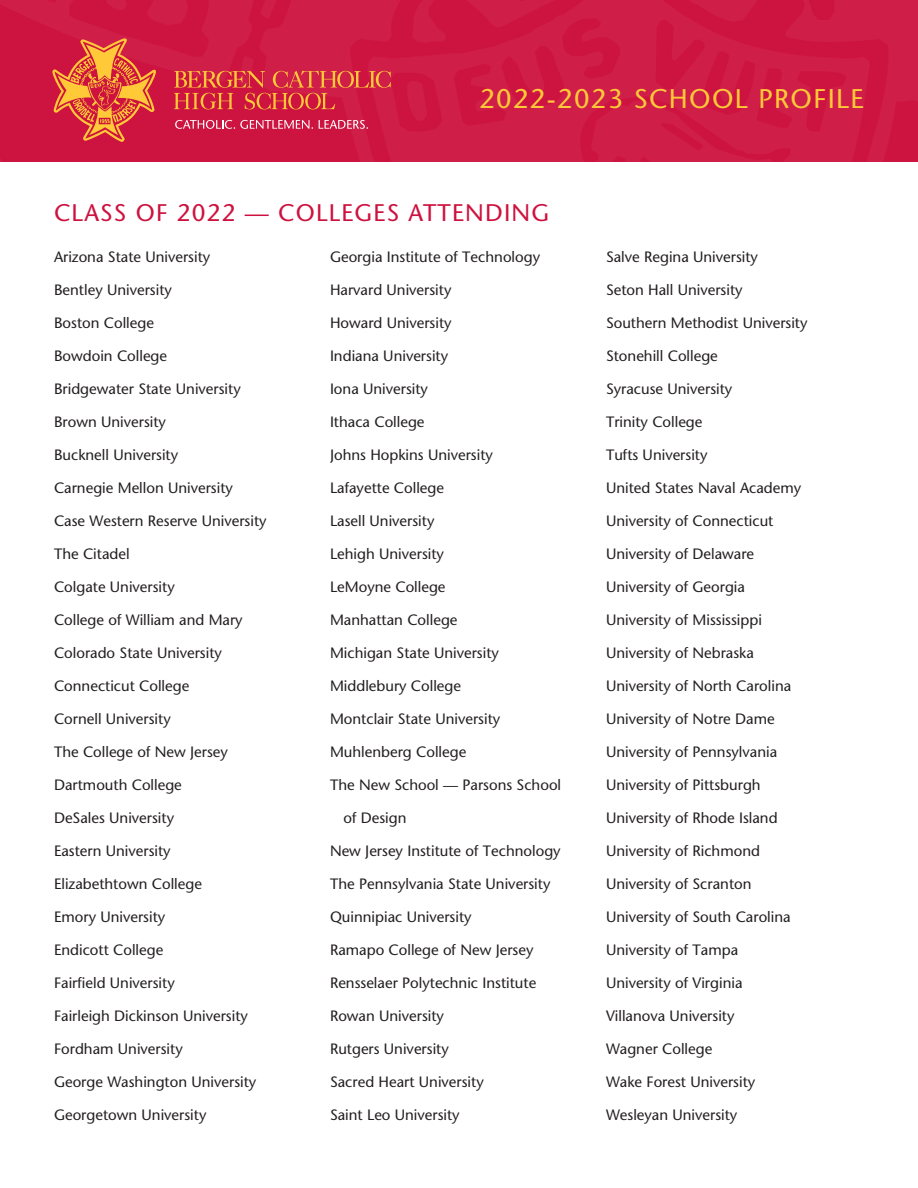
<style>
.page{position:relative;width:918px;height:1188px;background:#fff}
.page>*{position:absolute;margin:0;border:0;box-sizing:border-box;transform-origin:0 0}
.t1{font:27px "Stone Sans";letter-spacing:.05em;color:#ffc938}
.t2{font:24px "Stone Sans";letter-spacing:.05em;color:#cd123f}
.t3{font:15px/33px "Stone Sans";color:#231f20}
</style>
<div class="page">
<div style="left:0;top:0;width:918px;height:162px;background:#cf1e48"></div>
<svg style="left:174px;top:71px;width:217px;height:38px"></svg>
<svg style="left:52px;top:38px;width:104px;height:104px"></svg>
<svg style="left:175px;top:120px;width:138px;height:9px"></svg>
<svg style="left:319px;top:120px;width:49px;height:9px"></svg>
<h1 class="t1" style="left:479px;top:83px;width:386px">2022-2023 SCHOOL PROFILE</h1>
<p class="t2" style="left:54px;top:198px;width:497px">CLASS OF 2022 — COLLEGES ATTENDING</p>
<p class="t3" style="left:54px;top:240px;width:158px">Arizona State University</p>
<p class="t3" style="left:54px;top:273px;width:119px">Bentley University</p>
<p class="t3" style="left:54px;top:306px;width:102px">Boston College</p>
<p class="t3" style="left:54px;top:339px;width:115px">Bowdoin College</p>
<p class="t3" style="left:54px;top:372px;width:188px">Bridgewater State University</p>
<p class="t3" style="left:54px;top:405px;width:114px">Brown University</p>
<p class="t3" style="left:54px;top:438px;width:126px">Bucknell University</p>
<p class="t3" style="left:54px;top:471px;width:180px">Carnegie Mellon University</p>
<p class="t3" style="left:54px;top:504px;width:214px">Case Western Reserve University</p>
<p class="t3" style="left:54px;top:537px;width:77px">The Citadel</p>
<p class="t3" style="left:54px;top:570px;width:122px">Colgate University</p>
<p class="t3" style="left:54px;top:603px;width:190px">College of William and Mary</p>
<p class="t3" style="left:54px;top:636px;width:169px">Colorado State University</p>
<p class="t3" style="left:54px;top:669px;width:137px">Connecticut College</p>
<p class="t3" style="left:54px;top:702px;width:118px">Cornell University</p>
<p class="t3" style="left:54px;top:735px;width:175px">The College of New Jersey</p>
<p class="t3" style="left:54px;top:768px;width:129px">Dartmouth College</p>
<p class="t3" style="left:54px;top:801px;width:122px">DeSales University</p>
<p class="t3" style="left:54px;top:834px;width:118px">Eastern University</p>
<p class="t3" style="left:54px;top:867px;width:149px">Elizabethtown College</p>
<p class="t3" style="left:54px;top:900px;width:113px">Emory University</p>
<p class="t3" style="left:54px;top:933px;width:111px">Endicott College</p>
<p class="t3" style="left:54px;top:966px;width:122px">Fairfield University</p>
<p class="t3" style="left:54px;top:999px;width:195px">Fairleigh Dickinson University</p>
<p class="t3" style="left:54px;top:1032px;width:130px">Fordham University</p>
<p class="t3" style="left:54px;top:1065px;width:204px">George Washington University</p>
<p class="t3" style="left:54px;top:1098px;width:154px">Georgetown University</p>
<p class="t3" style="left:330px;top:240px;width:212px">Georgia Institute of Technology</p>
<p class="t3" style="left:330px;top:273px;width:123px">Harvard University</p>
<p class="t3" style="left:330px;top:306px;width:123px">Howard University</p>
<p class="t3" style="left:330px;top:339px;width:120px">Indiana University</p>
<p class="t3" style="left:330px;top:372px;width:100px">Iona University</p>
<p class="t3" style="left:330px;top:405px;width:96px">Ithaca College</p>
<p class="t3" style="left:330px;top:438px;width:164px">Johns Hopkins University</p>
<p class="t3" style="left:330px;top:471px;width:116px">Lafayette College</p>
<p class="t3" style="left:330px;top:504px;width:106px">Lasell University</p>
<p class="t3" style="left:330px;top:537px;width:116px">Lehigh University</p>
<p class="t3" style="left:330px;top:570px;width:117px">LeMoyne College</p>
<p class="t3" style="left:330px;top:603px;width:129px">Manhattan College</p>
<p class="t3" style="left:330px;top:636px;width:170px">Michigan State University</p>
<p class="t3" style="left:330px;top:669px;width:133px">Middlebury College</p>
<p class="t3" style="left:330px;top:702px;width:172px">Montclair State University</p>
<p class="t3" style="left:330px;top:735px;width:138px">Muhlenberg College</p>
<p class="t3" style="left:344px;top:768px;width:219px;text-indent:-14px">The New School — Parsons School of Design</p>
<p class="t3" style="left:330px;top:834px;width:232px">New Jersey Institute of Technology</p>
<p class="t3" style="left:330px;top:867px;width:222px">The Pennsylvania State University</p>
<p class="t3" style="left:330px;top:900px;width:143px">Quinnipiac University</p>
<p class="t3" style="left:330px;top:933px;width:205px">Ramapo College of New Jersey</p>
<p class="t3" style="left:330px;top:966px;width:208px">Rensselaer Polytechnic Institute</p>
<p class="t3" style="left:330px;top:999px;width:116px">Rowan University</p>
<p class="t3" style="left:330px;top:1032px;width:120px">Rutgers University</p>
<p class="t3" style="left:330px;top:1065px;width:155px">Sacred Heart University</p>
<p class="t3" style="left:330px;top:1098px;width:131px">Saint Leo University</p>
<p class="t3" style="left:606px;top:240px;width:154px">Salve Regina University</p>
<p class="t3" style="left:606px;top:273px;width:138px">Seton Hall University</p>
<p class="t3" style="left:606px;top:306px;width:203px">Southern Methodist University</p>
<p class="t3" style="left:606px;top:339px;width:113px">Stonehill College</p>
<p class="t3" style="left:606px;top:372px;width:128px">Syracuse University</p>
<p class="t3" style="left:606px;top:405px;width:98px">Trinity College</p>
<p class="t3" style="left:606px;top:438px;width:103px">Tufts University</p>
<p class="t3" style="left:606px;top:471px;width:197px">United States Naval Academy</p>
<p class="t3" style="left:606px;top:504px;width:169px">University of Connecticut</p>
<p class="t3" style="left:606px;top:537px;width:150px">University of Delaware</p>
<p class="t3" style="left:606px;top:570px;width:141px">University of Georgia</p>
<p class="t3" style="left:606px;top:603px;width:157px">University of Mississippi</p>
<p class="t3" style="left:606px;top:636px;width:149px">University of Nebraska</p>
<p class="t3" style="left:606px;top:669px;width:187px">University of North Carolina</p>
<p class="t3" style="left:606px;top:702px;width:170px">University of Notre Dame</p>
<p class="t3" style="left:606px;top:735px;width:173px">University of Pennsylvania</p>
<p class="t3" style="left:606px;top:768px;width:156px">University of Pittsburgh</p>
<p class="t3" style="left:606px;top:801px;width:173px">University of Rhode Island</p>
<p class="t3" style="left:606px;top:834px;width:156px">University of Richmond</p>
<p class="t3" style="left:606px;top:867px;width:147px">University of Scranton</p>
<p class="t3" style="left:606px;top:900px;width:186px">University of South Carolina</p>
<p class="t3" style="left:606px;top:933px;width:134px">University of Tampa</p>
<p class="t3" style="left:606px;top:966px;width:138px">University of Virginia</p>
<p class="t3" style="left:606px;top:999px;width:130px">Villanova University</p>
<p class="t3" style="left:606px;top:1032px;width:108px">Wagner College</p>
<p class="t3" style="left:606px;top:1065px;width:151px">Wake Forest University</p>
<p class="t3" style="left:606px;top:1098px;width:133px">Wesleyan University</p>
</div>
